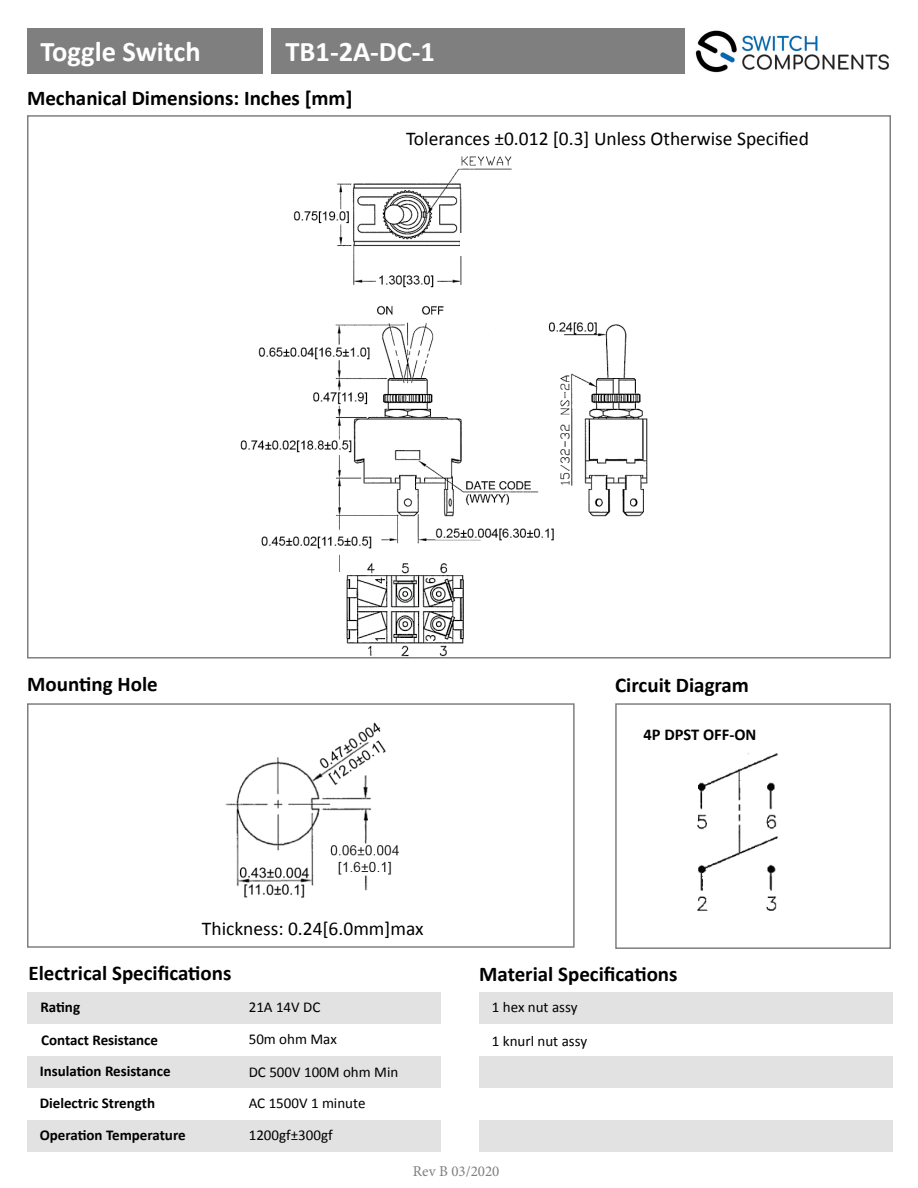
<style>
.page{position:relative;width:918px;height:1188px;background:#fff}
.page>*{position:absolute;margin:0;border:0;box-sizing:border-box;transform-origin:0 0}
.t1{font:700 28.5px "Calibri";color:#fff}
.t2{font:700 21px "Calibri";color:#000}
.t3{font:19.5px "Calibri";color:#000}
.t4{font:700 16.5px "Calibri";color:#000}
.t5{font:15px "Calibri";color:#000}
.t6{font:700 15px "Calibri";color:#000}
.t7{font:15px "Minion Pro";color:#7f7f7f}
</style>
<div class="page">
<img style="left:695px;top:30px;width:194px;height:43px">
<div style="left:27px;top:29px;width:236px;height:45px;background:#7f7f7f"></div>
<div style="left:27px;top:703px;width:548px;height:245px;border:2px solid #7f7f7f"></div>
<div style="left:615px;top:703px;width:276px;height:246px;border:2px solid #7f7f7f"></div>
<div style="left:27px;top:992px;width:414px;height:31px;background:#e2e2e2"></div>
<div style="left:479px;top:992px;width:414px;height:31px;background:#e2e2e2"></div>
<div style="left:27px;top:1056px;width:414px;height:32px;background:#e2e2e2"></div>
<div style="left:479px;top:1056px;width:414px;height:32px;background:#e2e2e2"></div>
<div style="left:27px;top:1120px;width:414px;height:32px;background:#e2e2e2"></div>
<div style="left:479px;top:1120px;width:414px;height:32px;background:#e2e2e2"></div>
<div style="left:271px;top:28px;width:414px;height:46px;background:#7f7f7f"></div>
<img style="left:225px;top:722px;width:175px;height:176px">
<img style="left:697px;top:753px;width:81px;height:158px">
<img style="left:240px;top:156px;width:408px;height:416px">
<div style="left:460px;top:233px;width:18px;height:23px;background:#fff"></div>
<img style="left:344px;top:564px;width:122px;height:93px">
<p class="t1" style="left:40px;top:31px;width:162px">Toggle Switch</p>
<p class="t1" style="left:286px;top:31px;width:151px">TB1-2A-DC-1</p>
<p class="t2" style="left:27px;top:83px;width:327px">Mechanical Dimensions: Inches [mm]</p>
<p class="t3" style="left:406px;top:125px;width:404px">Tolerances ±0.012 [0.3] Unless Otherwise Specified</p>
<p class="t2" style="left:27px;top:669px;width:132px">Mounting Hole</p>
<p class="t2" style="left:615px;top:671px;width:135px">Circuit Diagram</p>
<p class="t3" style="left:202px;top:915px;width:223px">Thickness: 0.24[6.0mm]max</p>
<p class="t4" style="left:644px;top:722px;width:114px">4P DPST OFF-ON</p>
<p class="t2" style="left:28px;top:958px;width:205px">Electrical Specifications</p>
<p class="t2" style="left:479px;top:959px;width:200px">Material Specifications</p>
<p class="t6" style="left:40px;top:996px;width:41px">Rating</p>
<p class="t6" style="left:41px;top:1029px;width:118px">Contact Resistance</p>
<p class="t6" style="left:40px;top:1061px;width:132px">Insulation Resistance</p>
<p class="t6" style="left:40px;top:1093px;width:117px">Dielectric Strength</p>
<p class="t6" style="left:40px;top:1125px;width:148px">Operation Temperature</p>
<p class="t5" style="left:249px;top:997px;width:73px">21A 14V DC</p>
<p class="t5" style="left:249px;top:1029px;width:90px">50m ohm Max</p>
<p class="t5" style="left:249px;top:1061px;width:151px">DC 500V 100M ohm Min</p>
<p class="t5" style="left:249px;top:1093px;width:118px">AC 1500V 1 minute</p>
<p class="t5" style="left:249px;top:1125px;width:85px">1200gf±300gf</p>
<p class="t5" style="left:492px;top:997px;width:87px">1 hex nut assy</p>
<p class="t5" style="left:492px;top:1030px;width:97px">1 knurl nut assy</p>
<p class="t7" style="left:413px;top:1162px;width:88px">Rev B 03/2020</p>
</div>
